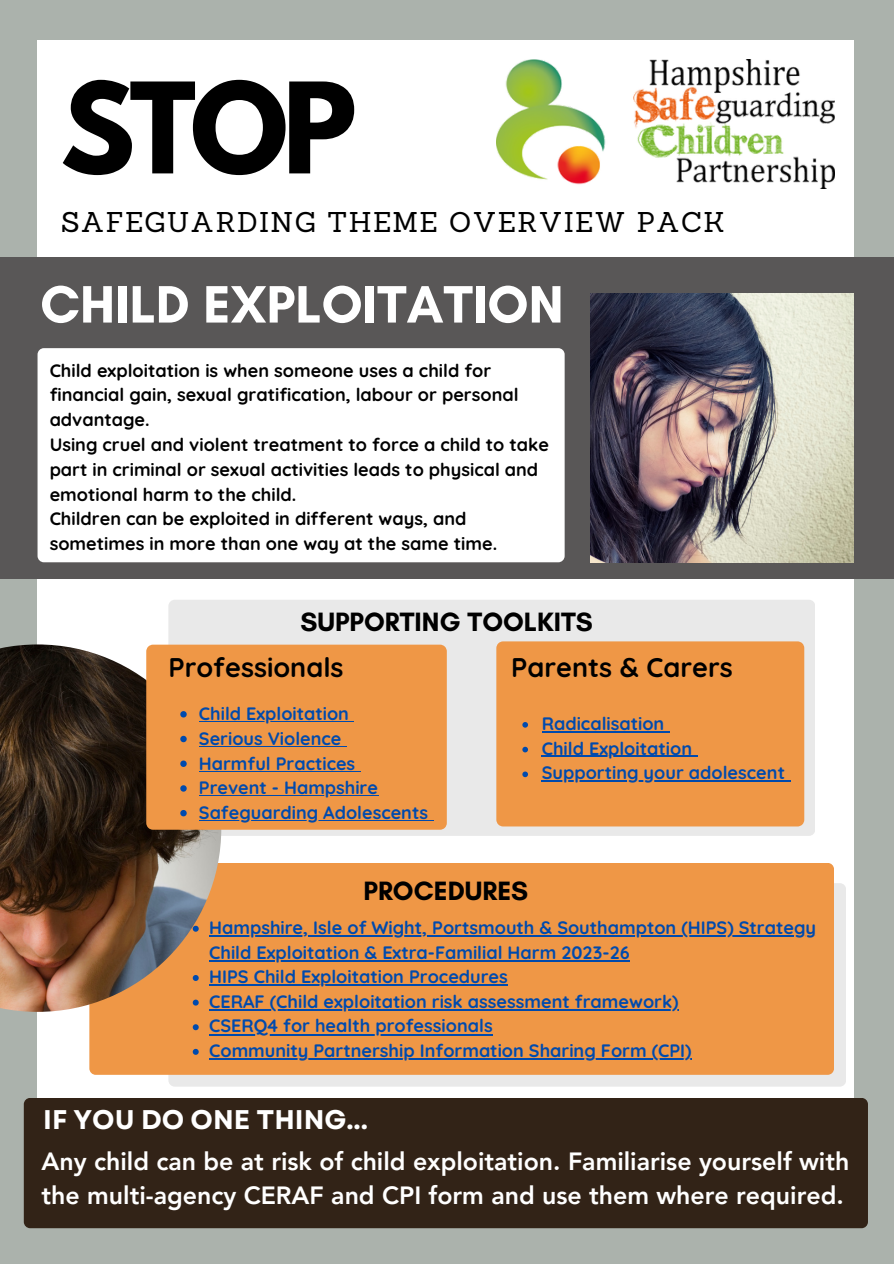
<style>
.page{position:relative;width:894px;height:1264px;background:#fff}
.page>*{position:absolute;margin:0;border:0;box-sizing:border-box;transform-origin:0 0}
.t1{font:700 111.3px "League Spartan";color:#000}
.t2{font:700 53.55px "Glacial Indifference";color:#fff}
.t3{font:27.9px "Sanchez";letter-spacing:.05em;color:#000}
.t4{font:700 27px "Glacial Indifference";color:#000}
.t5{font:700 27px "Quicksand";color:#000}
.t6{font:700 27px "Garet";color:#fff}
.t7{font:800 24.9px/33.8px "Avenir LT Pro";color:#fff}
.t8{font:700 18px/24.6px "Quicksand";color:#004aad}
.t9{font:700 18px/24.8px "Quicksand";color:#000}
</style>
<div class="page">
<div style="left:0;top:0;width:893px;height:1263px;background:#abb2ac"></div>
<div style="left:38px;top:40px;width:816px;height:1141px;background:#fff"></div>
<div style="left:168px;top:883px;width:677px;height:203px;background:#e9e9e9;border-radius:6px"></div>
<div style="left:0;top:257px;width:893px;height:321px;background:#595757"></div>
<div style="left:38px;top:348px;width:526px;height:214px;background:#fff;border-radius:6px"></div>
<div style="left:168px;top:599px;width:647px;height:236px;background:#e9e9e9;border-radius:6px"></div>
<div style="left:24px;top:1097px;width:843px;height:131px;background:#322317;border-radius:6px"></div>
<div style="left:89px;top:862px;width:744px;height:212px;background:#ef9746;border-radius:6px"></div>
<img style="left:0;top:644px;width:221px;height:367px">
<img style="left:590px;top:293px;width:263px;height:269px">
<div style="left:146px;top:644px;width:300px;height:185px;background:#ef9746"></div>
<div style="left:496px;top:641px;width:308px;height:185px;background:#ef9746"></div>
<img style="left:496px;top:60px;width:337px;height:128px">
<svg style="left:180px;top:711px;width:7px;height:6px"></svg>
<hr style="left:199px;top:721px;width:150px;height:1px;background:#004aad">
<svg style="left:180px;top:735px;width:7px;height:7px"></svg>
<hr style="left:199px;top:746px;width:142px;height:1px;background:#004aad">
<svg style="left:180px;top:760px;width:7px;height:7px"></svg>
<hr style="left:199px;top:770px;width:156px;height:1px;background:#004aad">
<svg style="left:180px;top:785px;width:7px;height:6px"></svg>
<hr style="left:199px;top:795px;width:179px;height:1px;background:#004aad">
<svg style="left:180px;top:810px;width:7px;height:6px"></svg>
<hr style="left:199px;top:820px;width:229px;height:1px;background:#004aad">
<svg style="left:193px;top:925px;width:6px;height:6px"></svg>
<hr style="left:209px;top:935px;width:606px;height:1px;background:#004aad">
<hr style="left:209px;top:960px;width:420px;height:1px;background:#004aad">
<svg style="left:193px;top:975px;width:6px;height:5px"></svg>
<hr style="left:209px;top:984px;width:299px;height:2px;background:#004aad">
<svg style="left:193px;top:999px;width:6px;height:6px"></svg>
<hr style="left:209px;top:1009px;width:469px;height:1px;background:#004aad">
<svg style="left:193px;top:1024px;width:6px;height:6px"></svg>
<hr style="left:209px;top:1033px;width:283px;height:2px;background:#004aad">
<svg style="left:193px;top:1048px;width:6px;height:6px"></svg>
<hr style="left:209px;top:1058px;width:482px;height:2px;background:#004aad">
<svg style="left:522px;top:722px;width:6px;height:5px"></svg>
<hr style="left:541px;top:731px;width:123px;height:1px;background:#004aad">
<svg style="left:522px;top:746px;width:6px;height:6px"></svg>
<hr style="left:541px;top:755px;width:151px;height:2px;background:#004aad">
<svg style="left:522px;top:771px;width:6px;height:6px"></svg>
<hr style="left:541px;top:780px;width:243px;height:1px;background:#004aad">
<p class="t1" style="left:60px;top:73px;width:298px">STOP</p>
<p class="t3" style="left:61px;top:204px;width:665px">SAFEGUARDING THEME OVERVIEW PACK</p>
<h5 class="t2" style="left:40px;top:272px;width:525px">CHILD EXPLOITATION</h5>
<p class="t9" style="left:50px;top:357px;width:470px">Child exploitation is when someone uses a child for financial gain, sexual gratification, labour or personal advantage.</p>
<p class="t9" style="left:50px;top:432px;width:500px">Using cruel and violent treatment to force a child to take part in criminal or sexual activities leads to physical and emotional harm to the child.</p>
<p class="t9" style="left:50px;top:506px;width:449px">Children can be exploited in different ways, and sometimes in more than one way at the same time.</p>
<h4 class="t4" style="left:300px;top:605px;width:294px">SUPPORTING TOOLKITS</h4>
<p class="t5" style="left:168px;top:650px;width:177px">Professionals</p>
<h3 class="t8" style="left:199px;top:701px;width:151px">Child Exploitation</h3>
<p class="t8" style="left:199px;top:726px;width:144px">Serious Violence</p>
<p class="t8" style="left:199px;top:750px;width:158px">Harmful Practices</p>
<p class="t8" style="left:199px;top:775px;width:180px">Prevent - Hampshire</p>
<p class="t8" style="left:199px;top:800px;width:230px">Safeguarding Adolescents</p>
<p class="t5" style="left:511px;top:650px;width:223px">Parents &amp; Carers</p>
<p class="t8" style="left:541px;top:710px;width:124px">Radicalisation</p>
<h3 class="t8" style="left:541px;top:735px;width:152px">Child Exploitation</h3>
<h6 class="t8" style="left:541px;top:760px;width:245px">Supporting your adolescent</h6>
<p class="t4" style="left:363px;top:874px;width:166px">PROCEDURES</p>
<p class="t8" style="left:209px;top:914px;width:608px">Hampshire, Isle of Wight, Portsmouth &amp; Southampton (HIPS) Strategy</p>
<h2 class="t8" style="left:209px;top:939px;width:422px">Child Exploitation &amp; Extra-Familial Harm 2023-26<br>HIPS Child Exploitation Procedures</h2>
<p class="t8" style="left:209px;top:988px;width:471px">CERAF (Child exploitation risk assessment framework)</p>
<p class="t8" style="left:209px;top:1013px;width:285px">CSERQ4 for health professionals</p>
<p class="t8" style="left:209px;top:1038px;width:484px">Community Partnership Information Sharing Form (CPI)</p>
<h5 class="t6" style="left:43px;top:1100px;width:326px">IF YOU DO ONE THING...</h5>
<h3 class="t7" style="left:42px;top:1146px;width:809px">Any child can be at risk of child exploitation. Familiarise yourself with the multi-agency CERAF and CPI form and use them where required.</h3>
</div>
